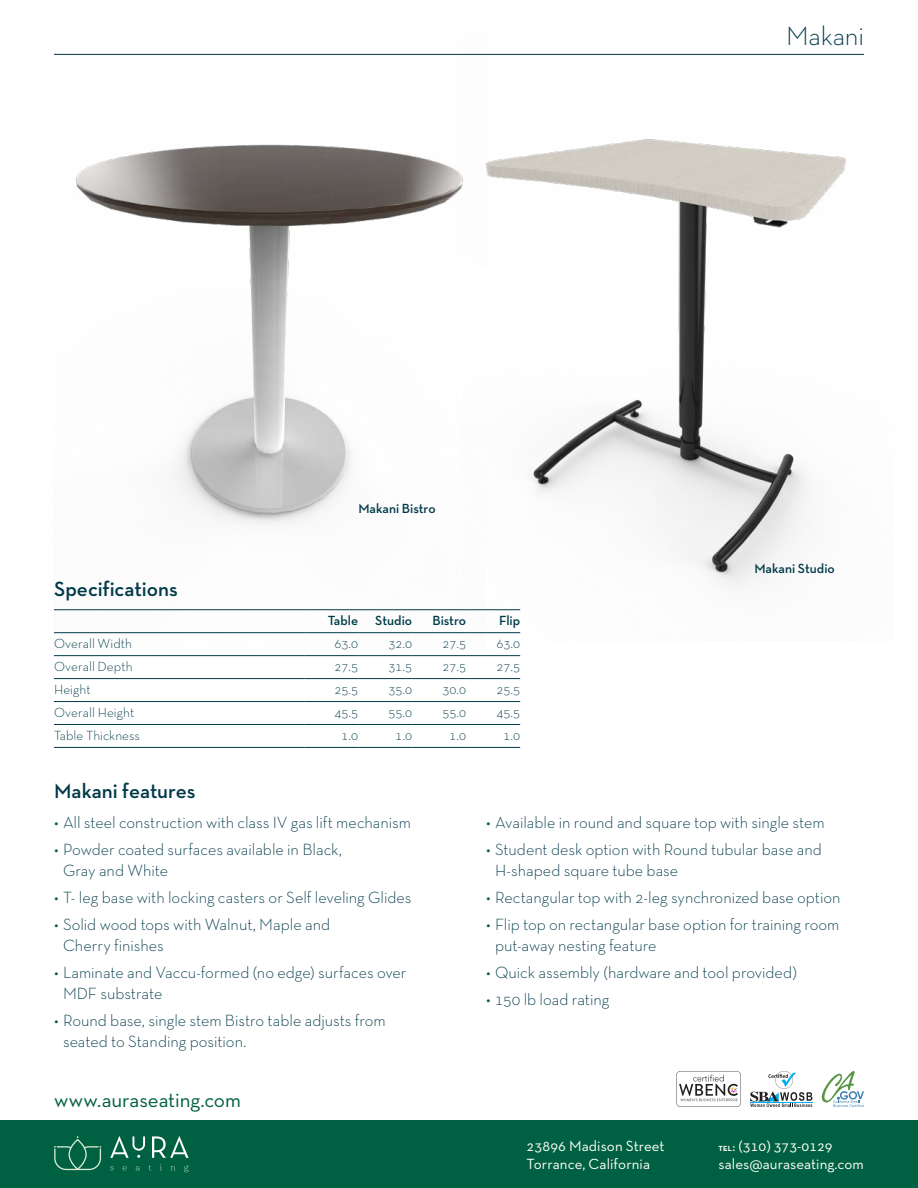
<style>
.page{position:relative;width:918px;height:1188px;background:#fff}
.page>*{position:absolute;margin:0;border:0;box-sizing:border-box;transform-origin:0 0}
.t1{font:300 27px "Neutra Text TF";letter-spacing:-.01em;color:#003a49}
.t2{font:600 21px "Neutra Text TF";color:#003a49}
.t3{font:21px "Neutra Text TF";letter-spacing:-.005em;color:#006142}
.t4{font:300 16.5px/21px "Neutra Text TF";letter-spacing:-.005em;color:#003a49}
.t5{font:15px "Neutra Text TF";letter-spacing:.005em;color:#fff}
.t6{font:300 13.5px "Neutra Text TF";color:#003a49}
.t7{font:600 13.5px "Neutra Text TF";color:#003a49}
.s1{color:#006142}
.s2{font-weight:700;font-size:7.5px}
</style>
<div class="page">
<svg style="left:822px;top:1071px;width:42px;height:36px"></svg>
<svg style="left:750px;top:1071px;width:62px;height:36px"></svg>
<svg style="left:676px;top:1071px;width:65px;height:36px"></svg>
<div style="left:0;top:1120px;width:918px;height:68px;background:#006142"></div>
<svg style="left:54px;top:1136px;width:47px;height:34px"></svg>
<svg style="left:110px;top:1166px;width:4px;height:4px"></svg>
<svg style="left:136px;top:1166px;width:4px;height:4px"></svg>
<svg style="left:184px;top:1165px;width:5px;height:7px"></svg>
<svg style="left:152px;top:1136px;width:37px;height:22px"></svg>
<svg style="left:110px;top:1136px;width:35px;height:22px"></svg>
<img style="left:486px;top:53px;width:378px;height:581px">
<img style="left:54px;top:53px;width:432px;height:581px">
<hr style="left:54px;top:609px;width:250px;height:1px;background:#003a49">
<hr style="left:304px;top:609px;width:54px;height:1px;background:#003a49">
<hr style="left:358px;top:609px;width:54px;height:1px;background:#003a49">
<hr style="left:412px;top:609px;width:54px;height:1px;background:#003a49">
<hr style="left:466px;top:609px;width:54px;height:1px;background:#003a49">
<hr style="left:54px;top:632px;width:250px;height:1px;background:#003a49">
<hr style="left:304px;top:632px;width:54px;height:1px;background:#003a49">
<hr style="left:358px;top:632px;width:54px;height:1px;background:#003a49">
<hr style="left:412px;top:632px;width:54px;height:1px;background:#003a49">
<hr style="left:466px;top:632px;width:54px;height:1px;background:#003a49">
<hr style="left:54px;top:655px;width:250px;height:1px;background:#003a49">
<hr style="left:304px;top:655px;width:54px;height:1px;background:#003a49">
<hr style="left:358px;top:655px;width:54px;height:1px;background:#003a49">
<hr style="left:412px;top:655px;width:54px;height:1px;background:#003a49">
<hr style="left:466px;top:655px;width:54px;height:1px;background:#003a49">
<hr style="left:54px;top:678px;width:250px;height:1px;background:#003a49">
<hr style="left:304px;top:678px;width:54px;height:1px;background:#003a49">
<hr style="left:358px;top:678px;width:54px;height:1px;background:#003a49">
<hr style="left:412px;top:678px;width:54px;height:1px;background:#003a49">
<hr style="left:466px;top:678px;width:54px;height:1px;background:#003a49">
<hr style="left:54px;top:701px;width:250px;height:1px;background:#003a49">
<hr style="left:304px;top:701px;width:54px;height:1px;background:#003a49">
<hr style="left:358px;top:701px;width:54px;height:1px;background:#003a49">
<hr style="left:412px;top:701px;width:54px;height:1px;background:#003a49">
<hr style="left:466px;top:701px;width:54px;height:1px;background:#003a49">
<hr style="left:54px;top:724px;width:250px;height:1px;background:#003a49">
<hr style="left:304px;top:724px;width:54px;height:1px;background:#003a49">
<hr style="left:358px;top:724px;width:54px;height:1px;background:#003a49">
<hr style="left:412px;top:724px;width:54px;height:1px;background:#003a49">
<hr style="left:466px;top:724px;width:54px;height:1px;background:#003a49">
<hr style="left:54px;top:747px;width:250px;height:1px;background:#003a49">
<hr style="left:304px;top:747px;width:54px;height:1px;background:#003a49">
<hr style="left:358px;top:747px;width:54px;height:1px;background:#003a49">
<hr style="left:412px;top:747px;width:54px;height:1px;background:#003a49">
<hr style="left:466px;top:747px;width:54px;height:1px;background:#003a49">
<p class="t2" style="left:54px;top:576px;width:125px">Specifications</p>
<p class="t7" style="left:359px;top:500px;width:79px">Makani Bistro</p>
<p class="t7" style="left:328px;top:612px;width:32px">Table</p>
<p class="t7" style="left:375px;top:612px;width:38px">Studio</p>
<p class="t7" style="left:432px;top:612px;width:35px">Bistro</p>
<p class="t7" style="left:499px;top:612px;width:23px">Flip</p>
<p class="t6" style="left:54px;top:635px;width:80px">Overall Width</p>
<p class="t6" style="left:334px;top:635px;width:25px">63.0</p>
<p class="t6" style="left:388px;top:635px;width:25px">32.0</p>
<p class="t6" style="left:442px;top:635px;width:25px">27.5</p>
<p class="t6" style="left:496px;top:635px;width:25px">63.0</p>
<p class="t6" style="left:54px;top:658px;width:80px">Overall Depth</p>
<p class="t6" style="left:334px;top:658px;width:25px">27.5</p>
<p class="t6" style="left:388px;top:658px;width:25px">31.5</p>
<p class="t6" style="left:442px;top:658px;width:25px">27.5</p>
<p class="t6" style="left:496px;top:658px;width:25px">27.5</p>
<p class="t6" style="left:54px;top:681px;width:38px">Height</p>
<p class="t6" style="left:334px;top:681px;width:25px">25.5</p>
<p class="t6" style="left:388px;top:681px;width:25px">35.0</p>
<p class="t6" style="left:442px;top:681px;width:25px">30.0</p>
<p class="t6" style="left:496px;top:681px;width:25px">25.5</p>
<p class="t6" style="left:54px;top:704px;width:82px">Overall Height</p>
<p class="t6" style="left:334px;top:704px;width:25px">45.5</p>
<p class="t6" style="left:388px;top:704px;width:25px">55.0</p>
<p class="t6" style="left:442px;top:704px;width:25px">55.0</p>
<p class="t6" style="left:496px;top:704px;width:25px">45.5</p>
<p class="t6" style="left:54px;top:727px;width:88px">Table Thickness</p>
<p class="t6" style="left:341px;top:727px;width:18px">1.0</p>
<p class="t6" style="left:395px;top:727px;width:18px">1.0</p>
<p class="t6" style="left:449px;top:727px;width:18px">1.0</p>
<p class="t6" style="left:503px;top:727px;width:18px">1.0</p>
<p class="t1" style="left:786px;top:19px;width:79px">Makani</p>
<p class="t7" style="left:755px;top:560px;width:82px">Makani Studio</p>
<p class="t2" style="left:54px;top:778px;width:143px">Makani features</p>
<p class="t4" style="left:54px;top:811px;width:359px"><span class="s1">•</span> All steel construction with class IV gas lift mechanism</p>
<p class="t4" style="left:63px;top:838px;width:281px;text-indent:-9px"><span class="s1">•</span> Powder coated surfaces available in Black,<br>Gray and White</p>
<p class="t4" style="left:54px;top:886px;width:359px"><span class="s1">•</span> T- leg base with locking casters or Self leveling Glides</p>
<p class="t4" style="left:63px;top:913px;width:269px;text-indent:-9px"><span class="s1">•</span> Solid wood tops with Walnut, Maple and<br>Cherry finishes</p>
<p class="t4" style="left:63px;top:961px;width:345px;text-indent:-9px"><span class="s1">•</span> Laminate and Vaccu-formed (no edge) surfaces over<br>MDF substrate</p>
<p class="t4" style="left:63px;top:1009px;width:324px;text-indent:-9px"><span class="s1">•</span> Round base, single stem Bistro table adjusts from seated to Standing position.</p>
<p class="t3" style="left:54px;top:1087px;width:189px">www.auraseating.com</p>
<p class="t4" style="left:486px;top:811px;width:340px"><span class="s1">•</span> Available in round and square top with single stem</p>
<p class="t4" style="left:495px;top:838px;width:328px;text-indent:-9px"><span class="s1">•</span> Student desk option with Round tubular base and<br>H-shaped square tube base</p>
<p class="t4" style="left:486px;top:886px;width:356px"><span class="s1">•</span> Rectangular top with 2-leg synchronized base option</p>
<p class="t4" style="left:495px;top:913px;width:346px;text-indent:-9px"><span class="s1">•</span> Flip top on rectangular base option for training room put-away nesting feature</p>
<p class="t4" style="left:486px;top:961px;width:312px"><span class="s1">•</span> Quick assembly (hardware and tool provided)</p>
<p class="t4" style="left:486px;top:988px;width:125px"><span class="s1">•</span> 150 lb load rating</p>
<p class="t5" style="left:526px;top:1136px;width:140px">23896 Madison Street</p>
<p class="t5" style="left:526px;top:1154px;width:125px">Torrance, California</p>
<p class="t5" style="left:718px;top:1136px;width:116px"><span class="s2">TEL</span>: (310) 373-0129</p>
<p class="t5" style="left:718px;top:1154px;width:147px">sales@auraseating.com</p>
</div>
